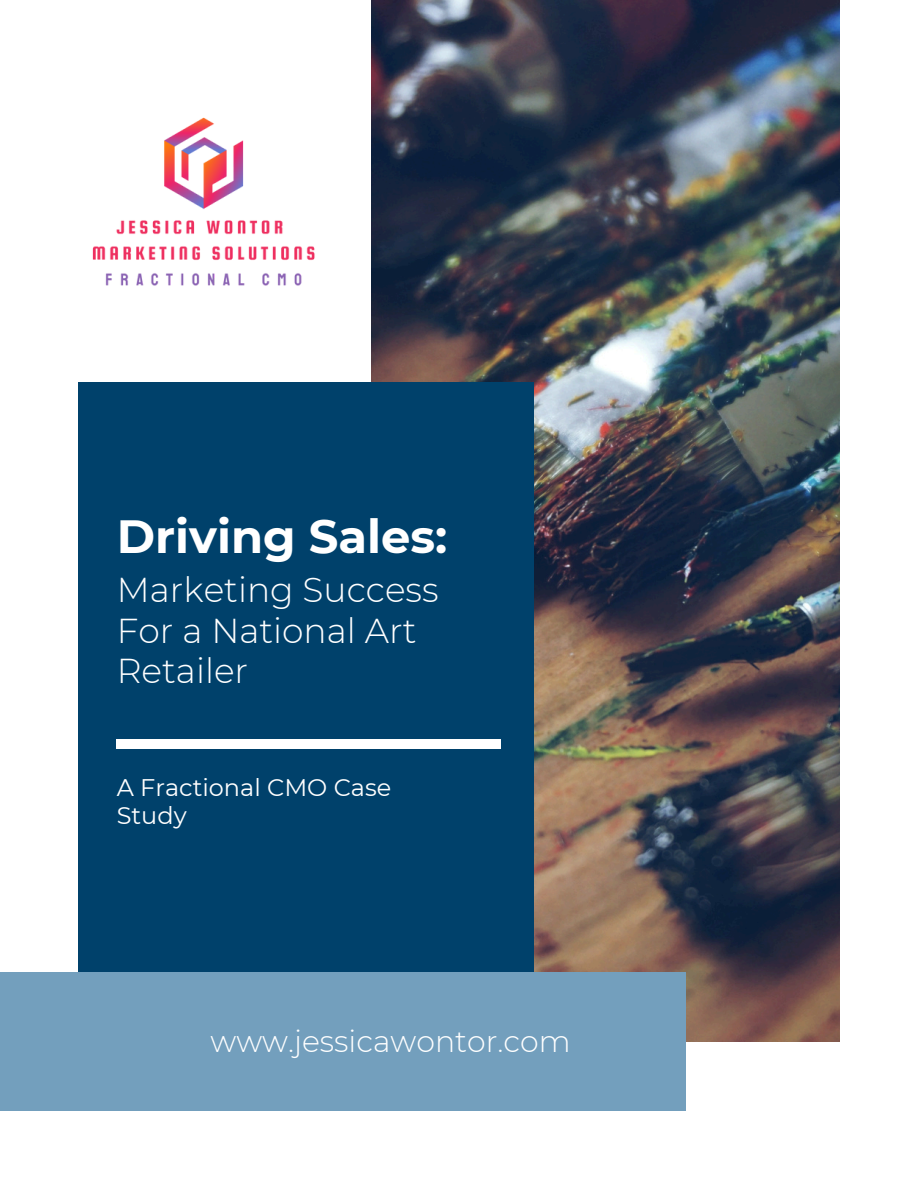
<style>
.page{position:relative;width:918px;height:1188px;background:#fff}
.page>*{position:absolute;margin:0;border:0;box-sizing:border-box;transform-origin:0 0}
.t1{font:700 46.5px "Montserrat";color:#fff}
.t2{font:300 34.5px/40.5px "Montserrat";color:#fff}
.t3{font:300 30px "Montserrat";color:#fff}
.t4{font:24px/28.2px "Montserrat";color:#fff}
</style>
<div class="page">
<img style="left:371px;top:0;width:468px;height:1042px">
<div style="left:78px;top:383px;width:455px;height:627px;background:#00416b"></div>
<div style="left:0;top:972px;width:686px;height:138px;background:#739fbd"></div>
<div style="left:117px;top:740px;width:384px;height:8px;background:#fff"></div>
<img style="left:92px;top:117px;width:223px;height:169px">
<h2 class="t1" style="left:117px;top:508px;width:332px">Driving Sales:</h2>
<p class="t2" style="left:117px;top:570px;width:323px">Marketing Success<br>For a National Art<br>Retailer</p>
<h3 class="t4" style="left:117px;top:774px;width:276px">A Fractional CMO Case<br>Study</h3>
<h1 class="t3" style="left:211px;top:1023px;width:362px">www.jessicawontor.com</h1>
</div>
